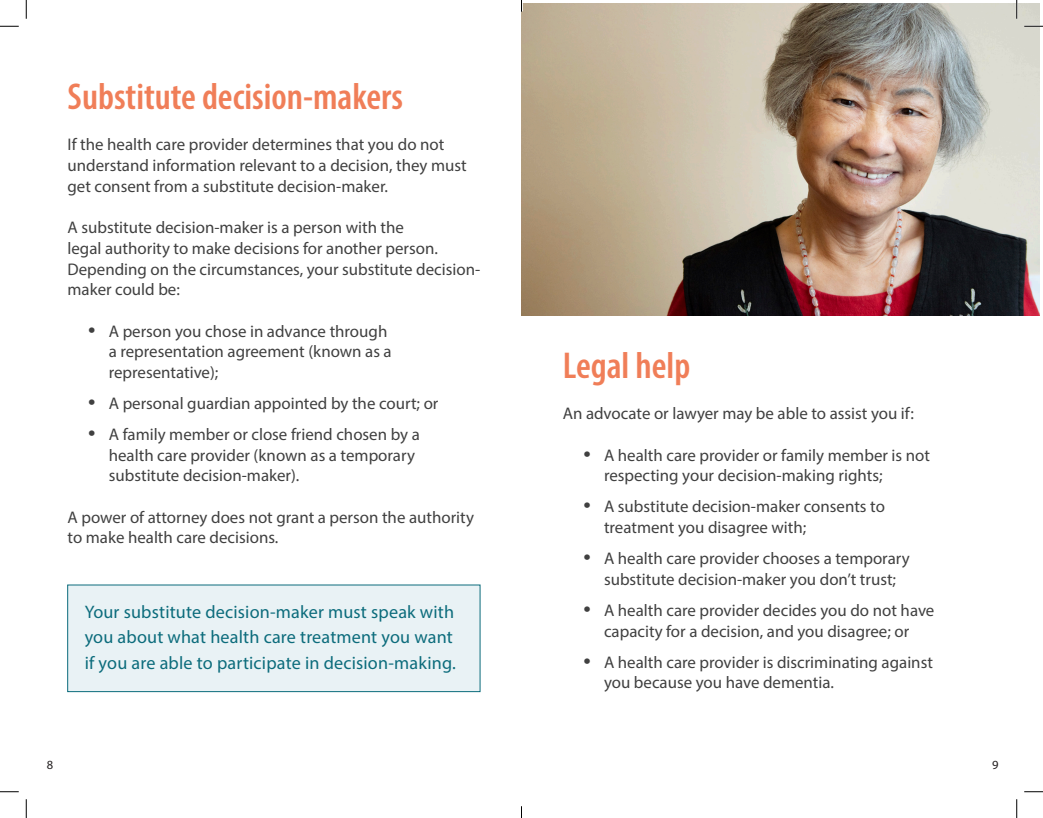
<style>
.page{position:relative;width:1043px;height:818px;background:#fff}
.page>*{position:absolute;margin:0;border:0;box-sizing:border-box;transform-origin:0 0}
.Heading_2{font:600 condensed 37.5px "Myriad Pro";color:#f07e58}
.Highlight_2{font:18.12px/25.9px "Myriad Pro";letter-spacing:.01em;color:#0c6c7c}
.Body_Text{font:16.88px/20.6px "Myriad Pro";color:#404040}
.t1{font:12.5px "Myriad Pro";color:#231f20}
.s1{font-size:26.25px}
</style>
<div class="page">
<img style="left:521px;top:4px;width:518px;height:311px">
<div style="left:68px;top:585px;width:412px;height:106px;background:#e9f2f5"></div>
<svg style="left:0;top:25px;width:19px;height:2px"></svg>
<svg style="left:1024px;top:25px;width:18px;height:2px"></svg>
<svg style="left:0;top:791px;width:19px;height:1px"></svg>
<svg style="left:1024px;top:791px;width:18px;height:1px"></svg>
<svg style="left:25px;top:0;width:2px;height:19px"></svg>
<svg style="left:25px;top:799px;width:2px;height:19px"></svg>
<svg style="left:1015px;top:0;width:2px;height:19px"></svg>
<svg style="left:1016px;top:799px;width:1px;height:19px"></svg>
<svg style="left:521px;top:806px;width:1px;height:12px"></svg>
<p class="Heading_2" style="left:68px;top:73px;width:337px">Substitute decision-makers</p>
<p class="Body_Text" style="left:68px;top:134px;width:401px">If the health care provider determines that you do not understand information relevant to a decision, they must get consent from a substitute decision-maker.</p>
<p class="Body_Text" style="left:68px;top:217px;width:414px">A substitute decision-maker is a person with the<br>legal authority to make decisions for another person.<br>Depending on the circumstances, your substitute decision&shy;maker could be:</p>
<p class="Body_Text" style="left:109px;top:320px;width:284px;text-indent:-21px"><span class="s1">•</span> A person you chose in advance through a representation agreement (known as a representative);</p>
<p class="Body_Text" style="left:88px;top:393px;width:352px"><span class="s1">•</span> A personal guardian appointed by the court; or</p>
<p class="Body_Text" style="left:109px;top:424px;width:312px;text-indent:-21px"><span class="s1">•</span> A family member or close friend chosen by a health care provider (known as a temporary substitute decision-maker).</p>
<p class="Body_Text" style="left:67px;top:506px;width:408px">A power of attorney does not grant a person the authority to make health care decisions.</p>
<p class="Highlight_2" style="left:85px;top:598px;width:372px">Your substitute decision-maker must speak with you about what health care treatment you want if you are able to participate in decision-making.</p>
<p class="Heading_2" style="left:562px;top:342px;width:129px">Legal help</p>
<p class="Body_Text" style="left:562px;top:403px;width:352px">An advocate or lawyer may be able to assist you if:</p>
<p class="Body_Text" style="left:604px;top:444px;width:327px;text-indent:-21px"><span class="s1">•</span> A health care provider or family member is not respecting your decision-making rights;</p>
<p class="Body_Text" style="left:604px;top:496px;width:282px;text-indent:-21px"><span class="s1">•</span> A substitute decision-maker consents to treatment you disagree with;</p>
<p class="Body_Text" style="left:583px;top:548px;width:328px;text-align:center"><span class="s1">•</span> A health care provider chooses a temporary substitute decision-maker you don’t trust;</p>
<p class="Body_Text" style="left:583px;top:599px;width:352px;text-align:center"><span class="s1">•</span> A health care provider decides you do not have capacity for a decision, and you disagree; or</p>
<p class="Body_Text" style="left:604px;top:651px;width:330px;text-indent:-21px"><span class="s1">•</span> A health care provider is discriminating against you because you have dementia.</p>
<p class="t1" style="left:47px;top:757px;width:8px">8</p>
<p class="t1" style="left:992px;top:757px;width:8px">9</p>
</div>
